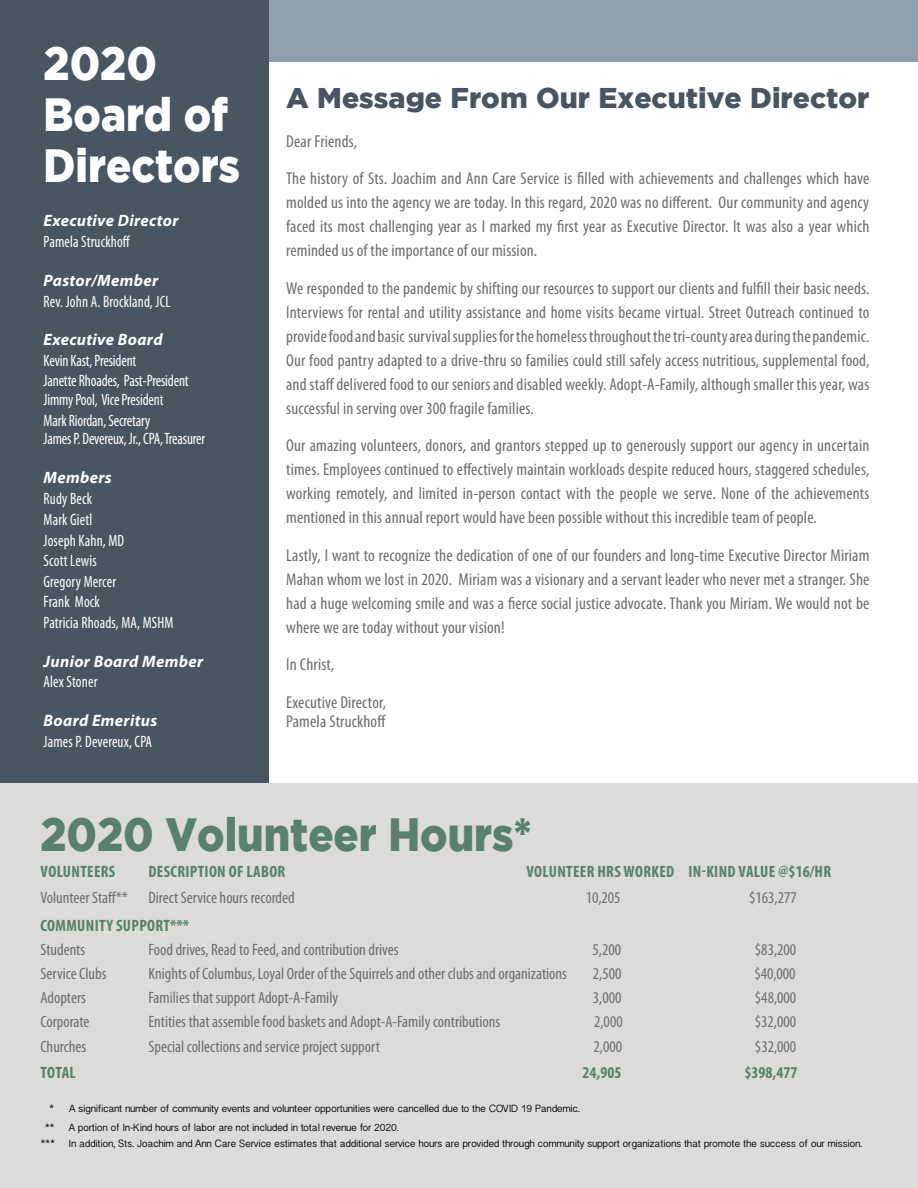
<style>
.page{position:relative;width:918px;height:1188px;background:#fff}
.page>*{position:absolute;margin:0;border:0;box-sizing:border-box;transform-origin:0 0}
.t1{font:900 46.5px/51px "Gotham";color:#fff;scale:.9 1}
.t2{font:900 46.5px "Gotham";color:#59806e;scale:.9 1}
.t3{font:900 28.5px "Gotham";color:#4a5562}
.t4{font:condensed 17.25px/24px "Myriad Pro";letter-spacing:.01em;color:#6c6d70;text-align:justify}
.t5{font:condensed 16.5px "Myriad Pro";color:#6c6d70}
.t6{font:condensed 16.5px/19.5px "Myriad Pro";color:#fff;scale:.91 1}
.t7{font:700 condensed 16.5px "Myriad Pro";letter-spacing:.02em;color:#59806e}
.t8{font:italic 700 16.5px "Myriad Pro";letter-spacing:.02em;color:#fff}
.t9{font:10.5px "Myanmar Sangam MN";letter-spacing:-.02em;color:#000}
</style>
<div class="page">
<div style="left:269px;top:0;width:649px;height:62px;background:#8f9dac"></div>
<div style="left:0;top:0;width:269px;height:783px;background:#4a5562"></div>
<div style="left:0;top:783px;width:918px;height:405px;background:#dbdcda"></div>
<p class="t1" style="left:44px;top:37px;width:127px">2020</p>
<p class="t1" style="left:44px;top:88px;width:220px">Board of<br>Directors</p>
<p class="t8" style="left:44px;top:210px;width:137px">Executive Director</p>
<p class="t6" style="left:44px;top:232px;width:97px">Pamela Struckhoff</p>
<p class="t8" style="left:44px;top:269px;width:116px">Pastor/Member</p>
<p class="t6" style="left:44px;top:292px;width:141px">Rev. John A. Brockland, JCL</p>
<p class="t8" style="left:44px;top:329px;width:120px">Executive Board</p>
<p class="t6" style="left:44px;top:351px;width:161px">Kevin Kast, President<br>Janette Rhoades, Past-President<br>Jimmy Pool, Vice President</p>
<p class="t6" style="left:44px;top:411px;width:119px">Mark Riordan, Secretary</p>
<p class="t6" style="left:44px;top:429px;width:179px">James P. Devereux, Jr., CPA, Treasurer</p>
<p class="t8" style="left:44px;top:467px;width:70px">Members</p>
<p class="t6" style="left:44px;top:489px;width:55px">Rudy Beck</p>
<p class="t6" style="left:44px;top:510px;width:55px">Mark Gietl</p>
<p class="t6" style="left:44px;top:531px;width:90px">Joseph Kahn, MD</p>
<p class="t6" style="left:44px;top:552px;width:60px">Scott Lewis</p>
<p class="t6" style="left:44px;top:572px;width:81px">Gregory Mercer<br>Frank Mock</p>
<p class="t6" style="left:44px;top:613px;width:144px">Patricia Rhoads, MA, MSHM</p>
<p class="t8" style="left:44px;top:650px;width:161px">Junior Board Member</p>
<p class="t6" style="left:44px;top:673px;width:61px">Alex Stoner</p>
<p class="t8" style="left:44px;top:710px;width:115px">Board Emeritus</p>
<p class="t6" style="left:44px;top:732px;width:121px">James P. Devereux, CPA</p>
<p class="t3" style="left:286px;top:81px;width:585px">A Message From Our Executive Director</p>
<p class="t4" style="left:286px;top:129px;width:72px">Dear Friends,</p>
<p class="t4" style="left:286px;top:167px;width:585px">The history of Sts. Joachim and Ann Care Service is filled with achievements and challenges which have molded us into the agency we are today. In this regard, 2020 was no different. Our community and agency faced its most challenging year as I marked my first year as Executive Director. It was also a year which reminded us of the importance of our mission.</p>
<p class="t4" style="left:286px;top:276px;width:585px">We responded to the pandemic by shifting our resources to support our clients and fulfill their basic needs.<br>Interviews for rental and utility assistance and home visits became virtual. Street Outreach continued to provide food and basic survival supplies for the homeless throughout the tri-county area during the pandemic.<br>Our food pantry adapted to a drive-thru so families could still safely access nutritious, supplemental food, and staff delivered food to our seniors and disabled weekly. Adopt-A-Family, although smaller this year, was successful in serving over 300 fragile families.</p>
<p class="t4" style="left:286px;top:434px;width:585px">Our amazing volunteers, donors, and grantors stepped up to generously support our agency in uncertain times. Employees continued to effectively maintain workloads despite reduced hours, staggered schedules, working remotely, and limited in-person contact with the people we serve. None of the achievements mentioned in this annual report would have been possible without this incredible team of people.</p>
<p class="t4" style="left:286px;top:543px;width:585px">Lastly, I want to recognize the dedication of one of our founders and long-time Executive Director Miriam Mahan whom we lost in 2020. Miriam was a visionary and a servant leader who never met a stranger. She had a huge welcoming smile and was a fierce social justice advocate. Thank you Miriam. We would not be where we are today without your vision!</p>
<p class="t4" style="left:286px;top:653px;width:50px">In Christ,</p>
<p class="t4" style="left:286px;top:690px;width:101px">Executive Director,</p>
<p class="t4" style="left:286px;top:710px;width:101px">Pamela Struckhoff</p>
<p class="t2" style="left:40px;top:808px;width:547px">2020 Volunteer Hours*</p>
<p class="t7" style="left:41px;top:862px;width:76px">VOLUNTEERS</p>
<p class="t7" style="left:148px;top:862px;width:138px">DESCRIPTION OF LABOR</p>
<p class="t7" style="left:527px;top:862px;width:306px">VOLUNTEER HRS WORKED IN-KIND VALUE @$16/HR</p>
<p class="t5" style="left:40px;top:889px;width:256px">Volunteer Staff** Direct Service hours recorded</p>
<p class="t5" style="left:586px;top:889px;width:36px">10,205</p>
<p class="t5" style="left:749px;top:889px;width:49px">$163,277</p>
<p class="t7" style="left:41px;top:916px;width:150px">COMMUNITY SUPPORT***</p>
<p class="t5" style="left:40px;top:940px;width:46px">Students</p>
<p class="t5" style="left:148px;top:940px;width:252px">Food drives, Read to Feed, and contribution drives</p>
<p class="t5" style="left:593px;top:940px;width:30px">5,200</p>
<p class="t5" style="left:755px;top:940px;width:43px">$83,200</p>
<p class="t5" style="left:40px;top:964px;width:68px">Service Clubs</p>
<p class="t5" style="left:148px;top:964px;width:420px">Knights of Columbus, Loyal Order of the Squirrels and other clubs and organizations</p>
<p class="t5" style="left:593px;top:964px;width:30px">2,500</p>
<p class="t5" style="left:754px;top:964px;width:43px">$40,000</p>
<p class="t5" style="left:40px;top:988px;width:47px">Adopters</p>
<p class="t5" style="left:148px;top:988px;width:191px">Families that support Adopt-A-Family</p>
<p class="t5" style="left:593px;top:988px;width:30px">3,000</p>
<p class="t5" style="left:755px;top:988px;width:43px">$48,000</p>
<p class="t5" style="left:40px;top:1012px;width:51px">Corporate</p>
<p class="t5" style="left:148px;top:1012px;width:353px">Entities that assemble food baskets and Adopt-A-Family contributions</p>
<p class="t5" style="left:594px;top:1012px;width:30px">2,000</p>
<p class="t5" style="left:755px;top:1012px;width:43px">$32,000</p>
<p class="t5" style="left:40px;top:1038px;width:47px">Churches</p>
<p class="t5" style="left:148px;top:1038px;width:233px">Special collections and service project support</p>
<p class="t5" style="left:593px;top:1038px;width:30px">2,000</p>
<p class="t5" style="left:755px;top:1038px;width:43px">$32,000</p>
<p class="t7" style="left:41px;top:1063px;width:37px">TOTAL</p>
<p class="t7" style="left:583px;top:1063px;width:40px">24,905</p>
<p class="t7" style="left:744px;top:1063px;width:55px">$398,477</p>
<p class="t9" style="left:49px;top:1103px;width:532px">* A significant number of community events and volunteer opportunities were cancelled due to the COVID 19 Pandemic.</p>
<p class="t9" style="left:45px;top:1121px;width:11px">**</p>
<p class="t9" style="left:69px;top:1121px;width:332px">A portion of In-Kind hours of labor are not included in total revenue for 2020.</p>
<p class="t9" style="left:40px;top:1137px;width:16px">***</p>
<p class="t9" style="left:69px;top:1137px;width:795px">In addition, Sts. Joachim and Ann Care Service estimates that additional service hours are provided through community support organizations that promote the success of our mission.</p>
</div>
